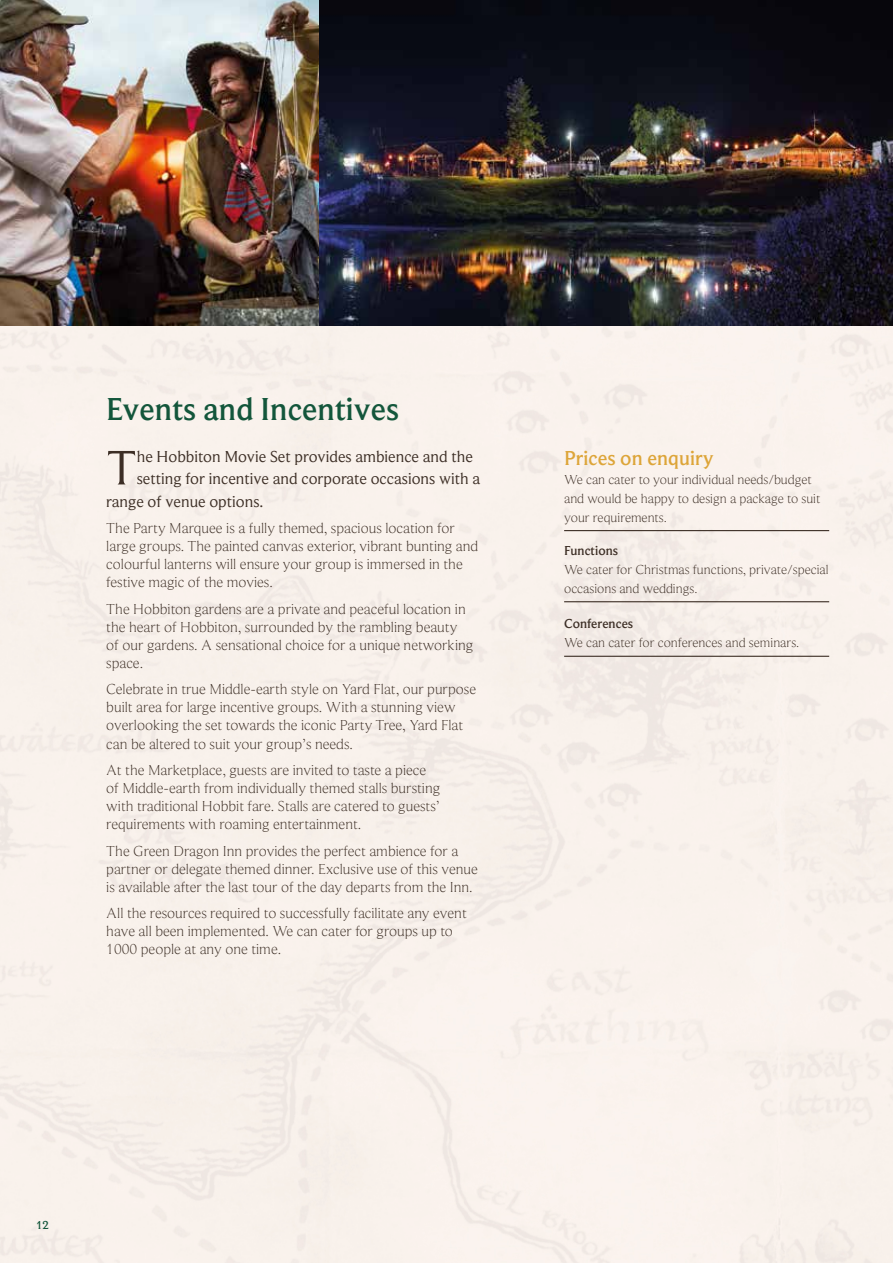
<style>
.page{position:relative;width:893px;height:1263px;background:#fff}
.page>*{position:absolute;margin:0;border:0;box-sizing:border-box;transform-origin:0 0}
.t1{font:50.25px "Beaufort Pro";color:#3c2e25}
.t2{font:500 33px "Beaufort Pro";color:#13563b}
.t3{font:500 21px "Beaufort Pro";color:#dda539}
.t4{font:16.5px "Beaufort Pro";color:#3c2e25}
.t5{font:300 15px/18px "Beaufort Pro";color:#3c2e25}
.t6{font:300 13.5px/18.8px "Beaufort Pro";color:#3c2e25}
.t7{font:500 13.5px "Beaufort Pro";color:#3c2e25}
.t8{font:500 12px "Beaufort Pro";color:#13563b}
</style>
<div class="page">
<div style="left:0;top:325px;width:893px;height:938px;background:#f9f2ec"></div>
<img style="left:0;top:0;width:893px;height:325px">
<hr style="left:564px;top:530px;width:265px;height:1px;background:#3c2e25">
<hr style="left:564px;top:601px;width:265px;height:1px;background:#3c2e25">
<hr style="left:564px;top:656px;width:265px;height:1px;background:#3c2e25">
<h2 class="t2" style="left:106px;top:391px;width:294px">Events and Incentives</h2>
<h1 class="t1" style="left:106px;top:439px;width:32px">T</h1>
<p class="t4" style="left:137px;top:447px;width:338px">he Hobbiton Movie Set provides ambience and the</p>
<p class="t4" style="left:137px;top:470px;width:345px">setting for incentive and corporate occasions with a</p>
<p class="t4" style="left:106px;top:492px;width:159px">range of venue options.</p>
<p class="t5" style="left:106px;top:520px;width:373px">The Party Marquee is a fully themed, spacious location for large groups. The painted canvas exterior, vibrant bunting and colourful lanterns will ensure your group is immersed in the festive magic of the movies.</p>
<p class="t5" style="left:106px;top:600px;width:369px">The Hobbiton gardens are a private and peaceful location in the heart of Hobbiton, surrounded by the rambling beauty of our gardens. A sensational choice for a unique networking space.</p>
<p class="t5" style="left:106px;top:681px;width:371px">Celebrate in true Middle-earth style on Yard Flat, our purpose built area for large incentive groups. With a stunning view overlooking the set towards the iconic Party Tree, Yard Flat can be altered to suit your group’s needs.</p>
<p class="t5" style="left:106px;top:761px;width:335px">At the Marketplace, guests are invited to taste a piece of Middle-earth from individually themed stalls bursting with traditional Hobbit fare. Stalls are catered to guests’ requirements with roaming entertainment.</p>
<p class="t5" style="left:106px;top:842px;width:373px">The Green Dragon Inn provides the perfect ambience for a partner or delegate themed dinner. Exclusive use of this venue is available after the last tour of the day departs from the Inn.</p>
<p class="t5" style="left:106px;top:904px;width:362px">All the resources required to successfully facilitate any event have all been implemented. We can cater for groups up to<br>1000 people at any one time.</p>
<h3 class="t3" style="left:564px;top:447px;width:151px">Prices on enquiry</h3>
<p class="t6" style="left:564px;top:470px;width:258px">We can cater to your individual needs/budget and would be happy to design a package to suit your requirements.</p>
<p class="t7" style="left:564px;top:543px;width:55px">Functions</p>
<p class="t6" style="left:564px;top:560px;width:266px">We cater for Christmas functions, private/special occasions and weddings.</p>
<p class="t7" style="left:564px;top:616px;width:71px">Conferences</p>
<p class="t6" style="left:564px;top:634px;width:237px">We can cater for conferences and seminars.</p>
<p class="t8" style="left:36px;top:1219px;width:14px">12</p>
</div>
